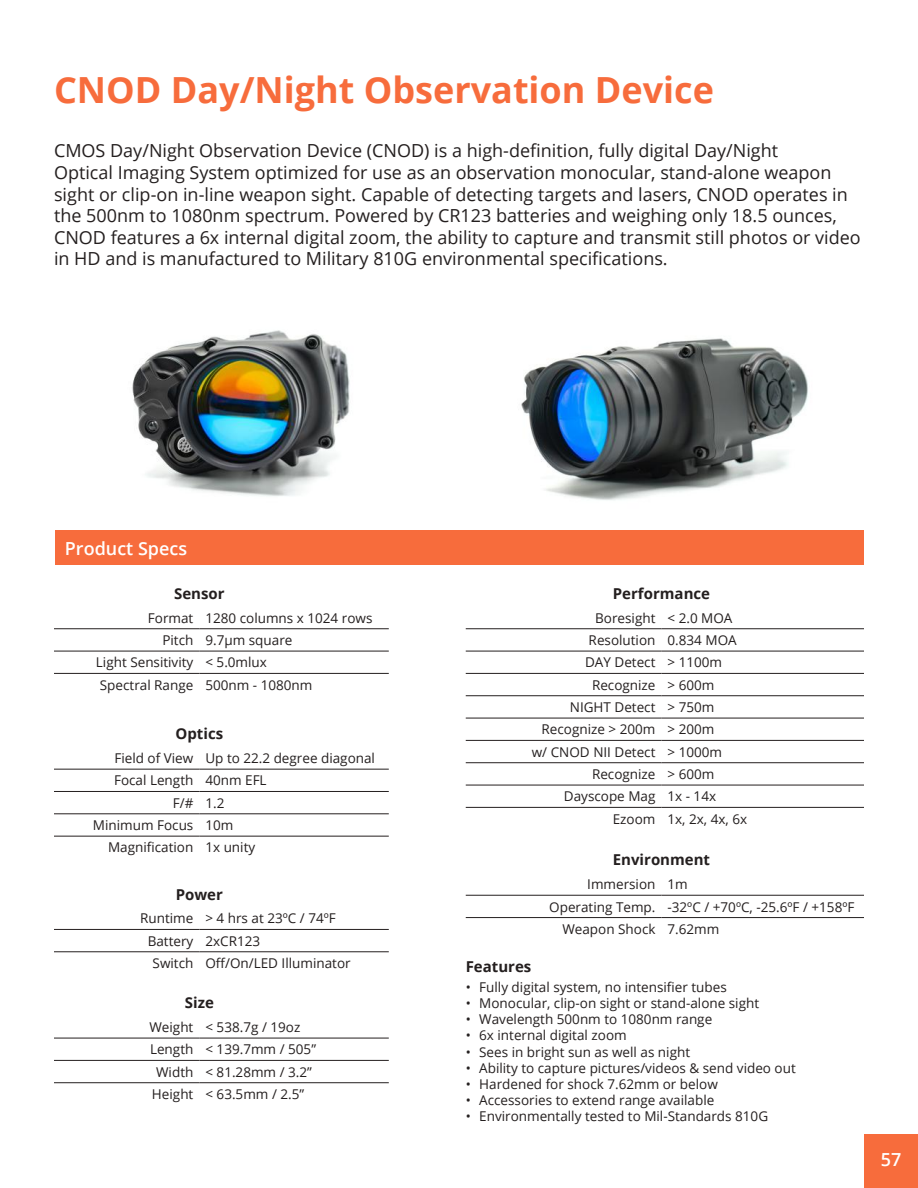
<style>
.page{position:relative;width:918px;height:1188px;background:#fff}
.page>*{position:absolute;margin:0;border:0;box-sizing:border-box;transform-origin:0 0}
.t1{font:700 36px "Open Sans";color:#f76c3c}
.t2{font:18px/21.6px "Open Sans";color:#241f1f}
.t3{font:600 18px "Open Sans";color:#fff}
.t4{font:700 15px "Open Sans";color:#241f1f}
.t5{font:13.5px "Open Sans";color:#241f1f}
</style>
<div class="page">
<div style="left:864px;top:1135px;width:54px;height:53px;background:#f76c3c"></div>
<div style="left:56px;top:530px;width:808px;height:35px;background:#f76c3c"></div>
<hr style="left:54px;top:628px;width:145px;height:1px;background:#241f1f">
<hr style="left:199px;top:628px;width:190px;height:1px;background:#241f1f">
<hr style="left:54px;top:651px;width:145px;height:1px;background:#241f1f">
<hr style="left:199px;top:651px;width:190px;height:1px;background:#241f1f">
<hr style="left:54px;top:673px;width:145px;height:1px;background:#241f1f">
<hr style="left:199px;top:673px;width:190px;height:1px;background:#241f1f">
<hr style="left:466px;top:628px;width:196px;height:1px;background:#241f1f">
<hr style="left:662px;top:628px;width:202px;height:1px;background:#241f1f">
<hr style="left:466px;top:651px;width:196px;height:1px;background:#241f1f">
<hr style="left:662px;top:651px;width:202px;height:1px;background:#241f1f">
<hr style="left:466px;top:673px;width:196px;height:1px;background:#241f1f">
<hr style="left:662px;top:673px;width:202px;height:1px;background:#241f1f">
<hr style="left:466px;top:695px;width:196px;height:1px;background:#241f1f">
<hr style="left:662px;top:695px;width:202px;height:1px;background:#241f1f">
<hr style="left:466px;top:718px;width:196px;height:1px;background:#241f1f">
<hr style="left:662px;top:718px;width:202px;height:1px;background:#241f1f">
<hr style="left:466px;top:740px;width:196px;height:1px;background:#241f1f">
<hr style="left:662px;top:740px;width:202px;height:1px;background:#241f1f">
<hr style="left:466px;top:762px;width:196px;height:1px;background:#241f1f">
<hr style="left:662px;top:762px;width:202px;height:1px;background:#241f1f">
<hr style="left:466px;top:785px;width:196px;height:1px;background:#241f1f">
<hr style="left:662px;top:785px;width:202px;height:1px;background:#241f1f">
<hr style="left:466px;top:807px;width:196px;height:1px;background:#241f1f">
<hr style="left:662px;top:807px;width:202px;height:1px;background:#241f1f">
<hr style="left:54px;top:769px;width:145px;height:1px;background:#241f1f">
<hr style="left:199px;top:769px;width:190px;height:1px;background:#241f1f">
<hr style="left:54px;top:791px;width:145px;height:1px;background:#241f1f">
<hr style="left:199px;top:791px;width:190px;height:1px;background:#241f1f">
<hr style="left:54px;top:814px;width:145px;height:1px;background:#241f1f">
<hr style="left:199px;top:814px;width:190px;height:1px;background:#241f1f">
<hr style="left:54px;top:836px;width:145px;height:1px;background:#241f1f">
<hr style="left:199px;top:836px;width:190px;height:1px;background:#241f1f">
<hr style="left:54px;top:929px;width:145px;height:1px;background:#241f1f">
<hr style="left:199px;top:929px;width:190px;height:1px;background:#241f1f">
<hr style="left:54px;top:952px;width:145px;height:1px;background:#241f1f">
<hr style="left:199px;top:952px;width:190px;height:1px;background:#241f1f">
<hr style="left:466px;top:895px;width:196px;height:1px;background:#241f1f">
<hr style="left:662px;top:895px;width:202px;height:1px;background:#241f1f">
<hr style="left:466px;top:917px;width:196px;height:1px;background:#241f1f">
<hr style="left:662px;top:917px;width:202px;height:1px;background:#241f1f">
<hr style="left:54px;top:1038px;width:145px;height:1px;background:#241f1f">
<hr style="left:199px;top:1038px;width:190px;height:1px;background:#241f1f">
<hr style="left:54px;top:1060px;width:145px;height:1px;background:#241f1f">
<hr style="left:199px;top:1060px;width:190px;height:1px;background:#241f1f">
<hr style="left:54px;top:1082px;width:145px;height:1px;background:#241f1f">
<hr style="left:199px;top:1082px;width:190px;height:1px;background:#241f1f">
<img style="left:132px;top:330px;width:218px;height:166px">
<img style="left:521px;top:338px;width:287px;height:162px">
<h1 class="t1" style="left:54px;top:65px;width:662px">CNOD Day/Night Observation Device</h1>
<p class="t2" style="left:54px;top:140px;width:808px">CMOS Day/Night Observation Device (CNOD) is a high-definition, fully digital Day/Night<br>Optical Imaging System optimized for use as an observation monocular, stand-alone weapon sight or clip-on in-line weapon sight. Capable of detecting targets and lasers, CNOD operates in the 500nm to 1080nm spectrum. Powered by CR123 batteries and weighing only 18.5 ounces, CNOD features a 6x internal digital zoom, the ability to capture and transmit still photos or video in HD and is manufactured to Military 810G environmental specifications.</p>
<h2 class="t3" style="left:65px;top:536px;width:124px">Product Specs</h2>
<p class="t4" style="left:174px;top:583px;width:52px">Sensor</p>
<p class="t4" style="left:613px;top:583px;width:99px">Performance</p>
<p class="t5" style="left:148px;top:609px;width:226px">Format 1280 columns x 1024 rows</p>
<p class="t5" style="left:162px;top:631px;width:132px">Pitch 9.7µm square</p>
<p class="t5" style="left:96px;top:653px;width:173px">Light Sensitivity &lt; 5.0mlux</p>
<p class="t5" style="left:100px;top:676px;width:214px">Spectral Range 500nm - 1080nm</p>
<p class="t4" style="left:176px;top:723px;width:49px">Optics</p>
<p class="t5" style="left:114px;top:749px;width:262px">Field of View Up to 22.2 degree diagonal</p>
<p class="t5" style="left:114px;top:771px;width:154px">Focal Length 40nm EFL</p>
<p class="t5" style="left:173px;top:794px;width:53px">F/# 1.2</p>
<p class="t5" style="left:93px;top:816px;width:142px">Minimum Focus 10m</p>
<p class="t5" style="left:108px;top:838px;width:149px">Magnification 1x unity</p>
<p class="t4" style="left:176px;top:884px;width:49px">Power</p>
<p class="t5" style="left:140px;top:909px;width:197px">Runtime &gt; 4 hrs at 23ºC / 74ºF</p>
<p class="t5" style="left:148px;top:932px;width:114px">Battery 2xCR123</p>
<p class="t5" style="left:153px;top:954px;width:200px">Switch Off/On/LED Illuminator</p>
<p class="t4" style="left:185px;top:992px;width:31px">Size</p>
<p class="t5" style="left:149px;top:1018px;width:152px">Weight &lt; 538.7g / 19oz</p>
<p class="t5" style="left:150px;top:1040px;width:168px">Length &lt; 139.7mm / 505”</p>
<p class="t5" style="left:156px;top:1063px;width:157px">Width &lt; 81.28mm / 3.2”</p>
<p class="t5" style="left:152px;top:1085px;width:154px">Height &lt; 63.5mm / 2.5”</p>
<p class="t5" style="left:595px;top:609px;width:139px">Boresight &lt; 2.0 MOA</p>
<p class="t5" style="left:589px;top:631px;width:150px">Resolution 0.834 MOA</p>
<p class="t5" style="left:585px;top:653px;width:139px">DAY Detect &gt; 1100m</p>
<p class="t5" style="left:592px;top:676px;width:124px">Recognize &gt; 600m</p>
<p class="t5" style="left:570px;top:698px;width:146px">NIGHT Detect &gt; 750m</p>
<p class="t5" style="left:542px;top:720px;width:174px">Recognize &gt; 200m &gt; 200m</p>
<p class="t5" style="left:532px;top:743px;width:192px">w/ CNOD NII Detect &gt; 1000m</p>
<p class="t5" style="left:592px;top:765px;width:124px">Recognize &gt; 600m</p>
<p class="t5" style="left:564px;top:787px;width:154px">Dayscope Mag 1x - 14x</p>
<p class="t5" style="left:613px;top:810px;width:136px">Ezoom 1x, 2x, 4x, 6x</p>
<p class="t4" style="left:613px;top:849px;width:99px">Environment</p>
<p class="t4" style="left:466px;top:956px;width:67px">Features</p>
<p class="t5" style="left:587px;top:875px;width:102px">Immersion 1m</p>
<p class="t5" style="left:549px;top:897px;width:307px">Operating Temp. -32ºC / +70ºC, -25.6ºF / +158ºF</p>
<p class="t5" style="left:562px;top:920px;width:159px">Weapon Shock 7.62mm</p>
<p class="t5" style="left:466px;top:978px;width:263px">• Fully digital system, no intensifier tubes</p>
<p class="t5" style="left:466px;top:994px;width:295px">• Monocular, clip-on sight or stand-alone sight</p>
<p class="t5" style="left:466px;top:1010px;width:248px">• Wavelength 500nm to 1080nm range</p>
<p class="t5" style="left:466px;top:1026px;width:162px">• 6x internal digital zoom</p>
<p class="t5" style="left:466px;top:1042px;width:226px">• Sees in bright sun as well as night</p>
<p class="t5" style="left:466px;top:1059px;width:332px">• Ability to capture pictures/videos &amp; send video out</p>
<p class="t5" style="left:466px;top:1075px;width:254px">• Hardened for shock 7.62mm or below</p>
<p class="t5" style="left:466px;top:1091px;width:250px">• Accessories to extend range available</p>
<p class="t5" style="left:466px;top:1107px;width:304px">• Environmentally tested to Mil-Standards 810G</p>
<h2 class="t3" style="left:881px;top:1147px;width:22px">57</h2>
</div>
